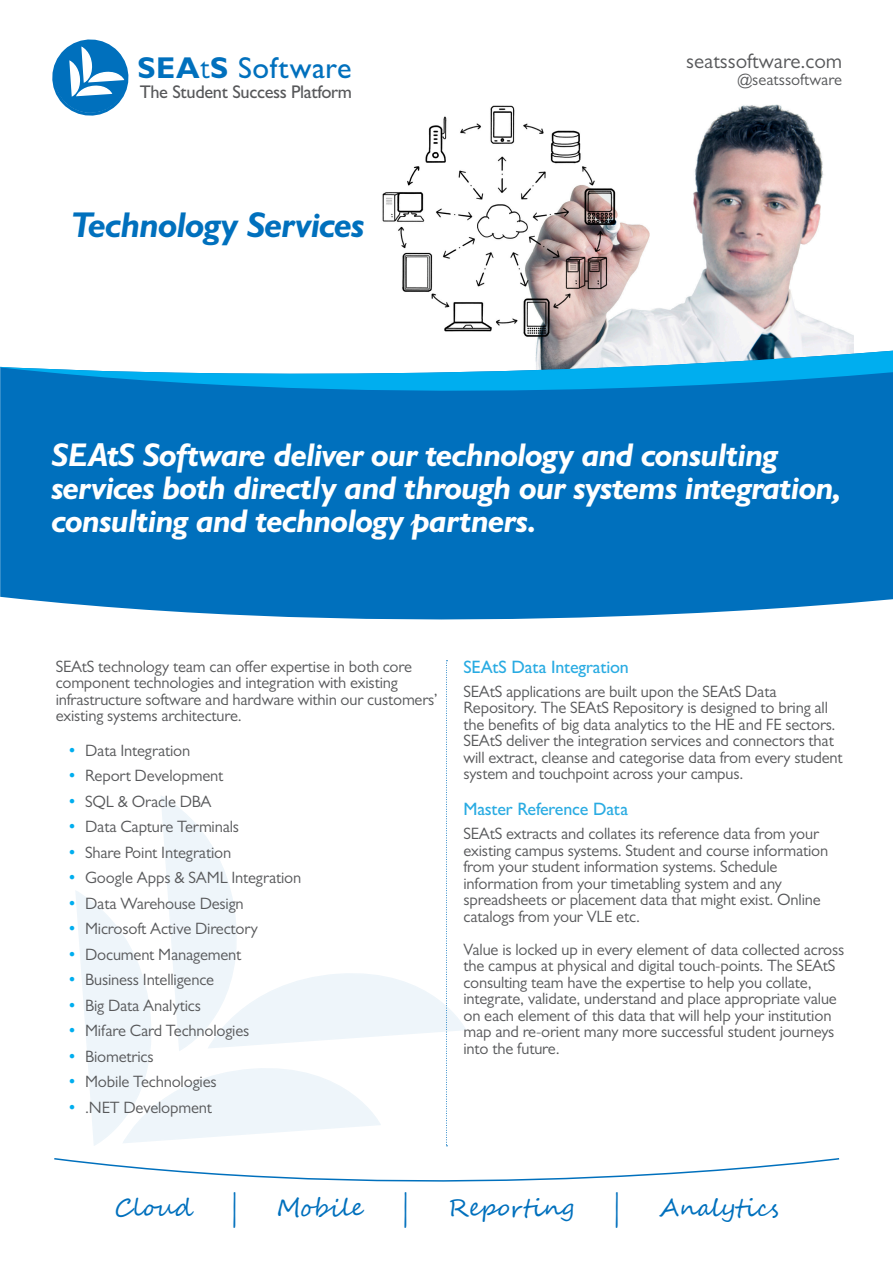
<style>
.page{position:relative;width:893px;height:1263px;background:#fff}
.page>*{position:absolute;margin:0;border:0;box-sizing:border-box;transform-origin:0 0}
.t1{font:italic 700 36px "Gill Sans MT Pro";letter-spacing:-.025em;color:#0070bd}
.t2{font:italic 700 33px/33px "Gill Sans MT Pro";letter-spacing:-.025em;color:#fff}
.t3{font:500 30.15px "Gill Sans MT Pro";letter-spacing:.02em;color:#0070bd}
.t4{font:24px "Segoe Script";color:#0070bd}
.t5{font:21px "Gill Sans MT Pro";color:#57585a}
.t6{font:500 18.45px "Gill Sans MT Pro";letter-spacing:-.02em;color:#57585a}
.t7{font:500 18px "Gill Sans MT Pro";letter-spacing:-.01em;color:#29abe2}
.t8{font:16.5px/16.5px "Gill Sans MT Pro";letter-spacing:-.01em;color:#57585a}
.s1{font-weight:700}
.s2{font-weight:400}
.s3{font-family:"Segoe UI";font-size:18px;color:#00aeef}
</style>
<div class="page">
<img style="left:382px;top:104px;width:471px;height:247px">
<svg style="left:75px;top:660px;width:391px;height:487px"></svg>
<div style="left:0;top:417px;width:893px;height:203px;background:#0070bd"></div>
<svg style="left:0;top:351px;width:893px;height:66px;fill:#0070bd"></svg>
<svg style="left:54px;top:1158px;width:786px;height:24px"></svg>
<svg style="left:52px;top:39px;width:77px;height:77px"></svg>
<p class="t3" style="left:137px;top:49px;width:216px"><span class="s1">SEA</span><span class="s2">t</span><span class="s1">S</span> Software</p>
<p class="t5" style="left:686px;top:49px;width:158px">seatssoftware.com</p>
<p class="t8" style="left:737px;top:71px;width:106px">@seatssoftware</p>
<p class="t6" style="left:140px;top:80px;width:214px">The Student Success Platform</p>
<p class="t1" style="left:71px;top:203px;width:295px">Technology Services</p>
<p class="t2" style="left:51px;top:438px;width:792px">SEAtS Software deliver our technology and consulting services both directly and through our systems integration, consulting and technology partners.</p>
<p class="t8" style="left:56px;top:658px;width:383px">SEAtS technology team can offer expertise in both core component technologies and integration with existing infrastructure software and hardware within our customers’ existing systems architecture.</p>
<p class="t8" style="left:68px;top:742px;width:123px"><span class="s3">•</span> Data Integration</p>
<p class="t8" style="left:68px;top:767px;width:156px"><span class="s3">•</span> Report Development</p>
<p class="t8" style="left:68px;top:793px;width:145px"><span class="s3">•</span> SQL &amp; Oracle DBA</p>
<p class="t8" style="left:68px;top:818px;width:172px"><span class="s3">•</span> Data Capture Terminals</p>
<p class="t8" style="left:68px;top:844px;width:164px"><span class="s3">•</span> Share Point Integration</p>
<p class="t8" style="left:68px;top:869px;width:234px"><span class="s3">•</span> Google Apps &amp; SAML Integration</p>
<p class="t8" style="left:68px;top:895px;width:177px"><span class="s3">•</span> Data Warehouse Design</p>
<p class="t8" style="left:68px;top:920px;width:191px"><span class="s3">•</span> Microsoft Active Directory</p>
<p class="t8" style="left:68px;top:946px;width:174px"><span class="s3">•</span> Document Management</p>
<p class="t8" style="left:68px;top:971px;width:147px"><span class="s3">•</span> Business Intelligence</p>
<p class="t8" style="left:68px;top:997px;width:134px"><span class="s3">•</span> Big Data Analytics</p>
<p class="t8" style="left:68px;top:1022px;width:182px"><span class="s3">•</span> Mifare Card Technologies</p>
<p class="t8" style="left:68px;top:1048px;width:87px"><span class="s3">•</span> Biometrics</p>
<p class="t8" style="left:68px;top:1073px;width:150px"><span class="s3">•</span> Mobile Technologies</p>
<p class="t8" style="left:68px;top:1099px;width:145px"><span class="s3">•</span> .NET Development</p>
<p class="t7" style="left:463px;top:656px;width:167px">SEAtS Data Integration</p>
<p class="t8" style="left:463px;top:683px;width:381px">SEAtS applications are built upon the SEAtS Data Repository. The SEAtS Repository is designed to bring all the benefits of big data analytics to the HE and FE sectors.<br>SEAtS deliver the integration services and connectors that will extract, cleanse and categorise data from every student system and touchpoint across your campus.</p>
<p class="t7" style="left:463px;top:798px;width:166px">Master Reference Data</p>
<p class="t8" style="left:463px;top:825px;width:366px">SEAtS extracts and collates its reference data from your existing campus systems. Student and course information from your student information systems. Schedule information from your timetabling system and any spreadsheets or placement data that might exist. Online catalogs from your VLE etc.</p>
<p class="t8" style="left:463px;top:941px;width:382px">Value is locked up in every element of data collected across the campus at physical and digital touch-points. The SEAtS consulting team have the expertise to help you collate, integrate, validate, understand and place appropriate value on each element of this data that will help your institution map and re-orient many more successful student journeys into the future.</p>
<p class="t4" style="left:114px;top:1188px;width:79px">Cloud</p>
<p class="t4" style="left:231px;top:1188px;width:9px">|</p>
<p class="t4" style="left:277px;top:1188px;width:88px">Mobile</p>
<p class="t4" style="left:402px;top:1188px;width:9px">|</p>
<p class="t4" style="left:448px;top:1188px;width:128px">Reporting</p>
<p class="t4" style="left:613px;top:1188px;width:9px">|</p>
<p class="t4" style="left:659px;top:1188px;width:121px">Analytics</p>
</div>
